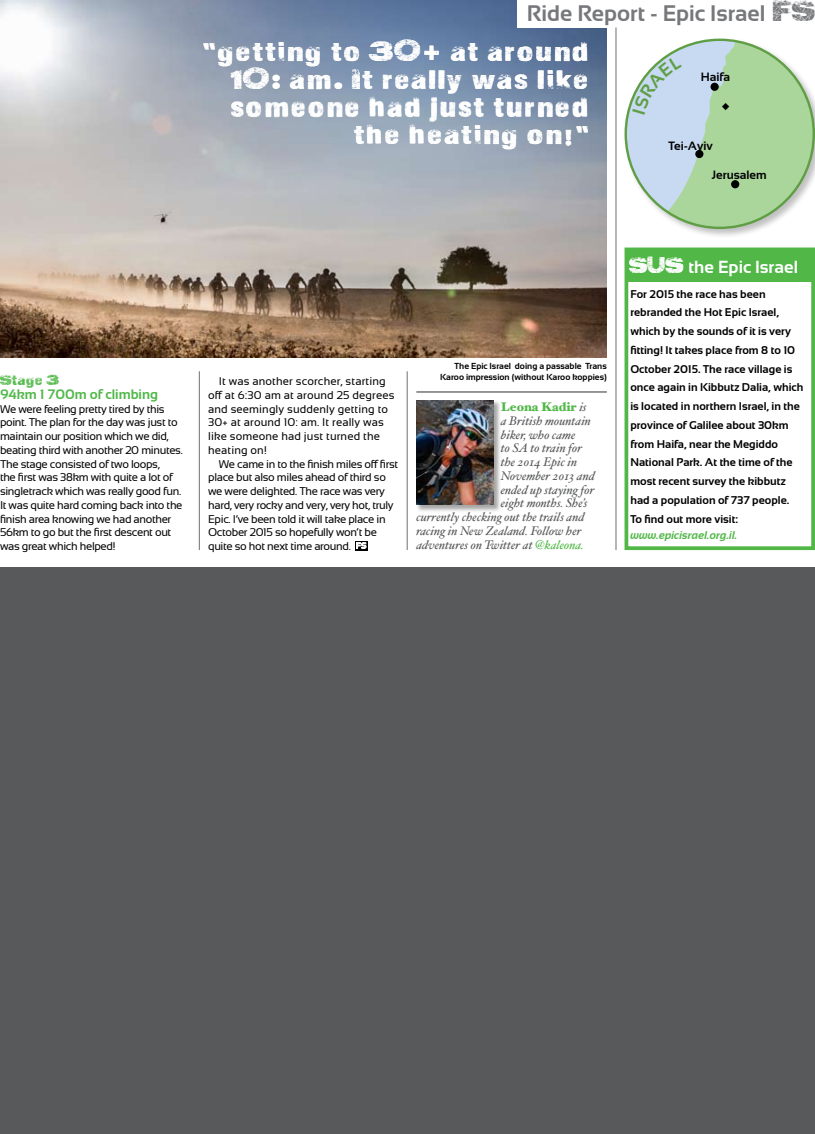
<style>
.page{position:relative;width:815px;height:1134px;background:#fff}
.page>*{position:absolute;margin:0;border:0;box-sizing:border-box;transform-origin:0 0}
.t1{font:26.25px/27.5px "Actionofthe Time New UL";letter-spacing:.04em;color:#fff;text-align:right}
.t2{font:700 22.5px "Sansation";color:#77787b}
.t3{font:700 17.5px "Sansation";color:#fff}
.t4{font:700 13.75px "Sansation";color:#51b848}
.t5{font:13.75px "Actionofthe Time New UL";color:#51b848}
.t6{font:italic 12.5px "Hoefler Text";color:#58595b}
.t7{font:900 12.5px "Hoefler Text";color:#51b848}
.t8{font:700 12.12px "Sansation";color:#000}
.t9{font:11.25px/13.8px "Sansation";letter-spacing:-.03em;color:#000}
.t10{font:700 11.25px/18.8px "Sansation";color:#000}
.t11{font:11.25px/13.8px "Sansation";letter-spacing:.01em;color:#000}
.t12{font:italic 700 11.25px "Sansation";color:#51b848}
.t13{font:700 8.75px/10.5px "Sansation";color:#000;text-align:right}
.s1{font-family:"Actionofthe Time New UL";font-weight:400;font-size:27.5px}
.s2{font-weight:400;font-style:italic;color:#58595b}
.s3{color:#51b848}
.s4{font-family:"Actionofthe Time New UL";font-weight:400;font-size:21.25px}
</style>
<div class="page">
<svg style="left:355px;top:541px;width:12px;height:9px"></svg>
<svg style="left:356px;top:542px;width:10px;height:7px"></svg>
<img style="left:0;top:0;width:607px;height:358px">
<div style="left:517px;top:0;width:138px;height:28px;background:#fff"></div>
<hr style="left:199px;top:371px;width:1px;height:179px;background:#6d6f71">
<hr style="left:616px;top:28px;width:1px;height:522px;background:#6d6f71">
<hr style="left:407px;top:371px;width:1px;height:179px;background:#6d6f71">
<div style="left:0;top:567px;width:815px;height:567px;background:#58595b"></div>
<hr style="left:416px;top:391px;width:191px;height:2px;background:#58595b">
<div style="left:416px;top:400px;width:85px;height:112px;background:#000;opacity:.35"></div>
<img style="left:416px;top:400px;width:78px;height:105px">
<div style="left:625px;top:247px;width:190px;height:303px;border:4px solid #51b848"></div>
<div style="left:626px;top:250px;width:188px;height:31px;background:#51b848"></div>
<div style="left:623px;top:37px;width:192px;height:202px;background:#000;opacity:.25"></div>
<svg style="left:626px;top:40px;width:188px;height:188px"></svg>
<h2 class="t2" style="left:527px;top:0;width:289px">Ride Report - Epic Israel <span class="s1">FS</span></h2>
<h1 class="t1" style="left:203px;top:39px;width:388px">"getting to 30+ at around<br>10: am. It really was like someone had just turned the heating on!"</h1>
<p class="t8" style="left:701px;top:70px;width:31px">Haifa</p>
<p class="t8" style="left:669px;top:139px;width:46px">Tei-Aviv</p>
<p class="t8" style="left:712px;top:168px;width:56px">Jerusalem</p>
<p class="t5" style="left:0;top:373px;width:61px">Stage 3</p>
<p class="t4" style="left:0;top:386px;width:160px">94km 1 700m of climbing</p>
<p class="t9" style="left:0;top:402px;width:184px">We were feeling pretty tired by this point. The plan for the day was just to maintain our position which we did, beating third with another 20 minutes.<br>The stage consisted of two loops,<br>the first was 38km with quite a lot of singletrack which was really good fun.<br>It was quite hard coming back into the finish area knowing we had another 56km to go but the first descent out was great which helped!</p>
<p class="t11" style="left:208px;top:374px;width:188px;text-indent:11px">It was another scorcher, starting off at 6:30 am at around 25 degrees and seemingly suddenly getting to<br>30+ at around 10: am. It really was like someone had just turned the heating on!</p>
<p class="t9" style="left:208px;top:457px;width:192px;text-indent:11px">We came in to the finish miles off first place but also miles ahead of third so we were delighted. The race was very hard, very rocky and very, very hot, truly Epic. I’ve been told it will take place in October 2015 so hopefully won’t be quite so hot next time around.</p>
<p class="t13" style="left:440px;top:361px;width:168px">The Epic Israel doing a passable Trans<br>Karoo impression (without Karoo koppies)</p>
<p class="t7" style="left:501px;top:399px;width:87px">Leona Kadir <span class="s2">is</span></p>
<p class="t6" style="left:501px;top:413px;width:92px">a British mountain</p>
<p class="t6" style="left:501px;top:427px;width:76px">biker, who came</p>
<p class="t6" style="left:501px;top:441px;width:83px">to SA to train for</p>
<p class="t6" style="left:501px;top:454px;width:78px">the 2014 Epic in</p>
<p class="t6" style="left:501px;top:468px;width:95px">November 2013 and</p>
<p class="t6" style="left:501px;top:482px;width:95px">ended up staying for</p>
<p class="t6" style="left:501px;top:496px;width:88px">eight months. She’s</p>
<p class="t6" style="left:416px;top:509px;width:170px">currently checking out the trails and</p>
<p class="t6" style="left:416px;top:523px;width:167px">racing in New Zealand. Follow her</p>
<p class="t6" style="left:416px;top:537px;width:169px">adventures on Twitter at <span class="s3">@kaleona.</span></p>
<h3 class="t3" style="left:630px;top:257px;width:170px"><span class="s4">SUS</span> the Epic Israel</h3>
<p class="t10" style="left:630px;top:284px;width:175px">For 2015 the race has been rebranded the Hot Epic Israel, which by the sounds of it is very fitting! It takes place from 8 to 10<br>October 2015. The race village is once again in Kibbutz Dalia, which is located in northern Israel, in the province of Galilee about 30km from Haifa, near the Megiddo<br>National Park. At the time of the most recent survey the kibbutz had a population of 737 people.<br>To find out more visit:</p>
<p class="t12" style="left:630px;top:529px;width:109px">www.epicisrael.org.il.</p>
</div>
